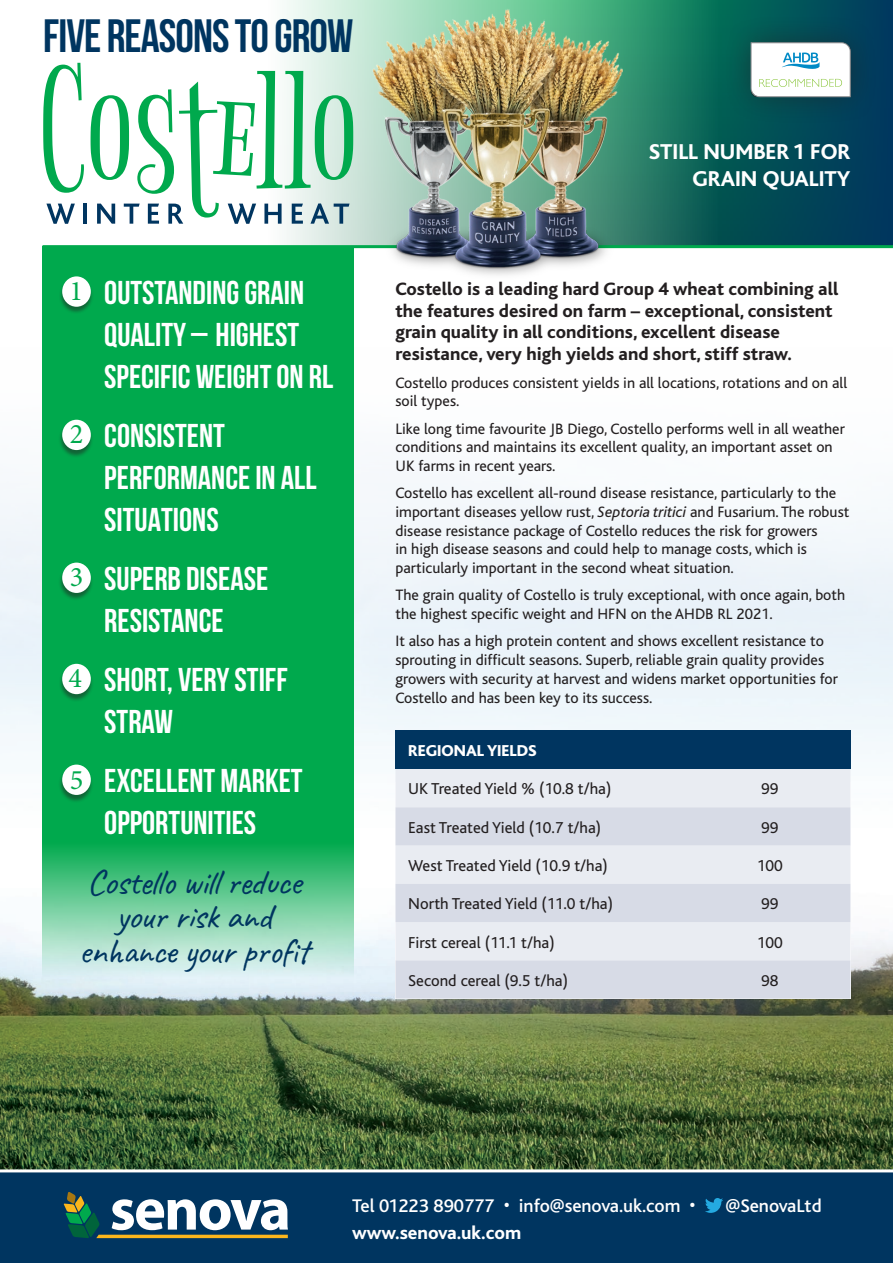
<style>
.page{position:relative;width:893px;height:1263px;background:#fff}
.page>*{position:absolute;margin:0;border:0;box-sizing:border-box;transform-origin:0 0}
.t1{font:700 46.65px "Bebas Neue";letter-spacing:-.02em;color:#003560}
.t2{font:35.7px/34.3px "Caveat";letter-spacing:-.02em;color:#003560;text-align:center;scale:1.04 1}
.t3{font:700 33px/42px "Bebas Neue";color:#fff}
.t4{font:28.35px "Minion Pro";color:#00a94d}
.t5{font:800 22.5px/27px "Bliss";color:#fff;text-align:right}
.t6{font:500 19.2px "Bliss";color:#fff}
.t7{font:800 19.2px "Bliss";letter-spacing:-.005em;color:#fff}
.t8{font:800 18.75px/21.8px "Bliss";color:#231f20}
.t9{font:16.5px "Bliss";color:#231f20}
.t10{font:800 16.5px "Bliss";color:#fff}
.t11{font:15.75px/18.8px "Bliss";color:#231f20}
.s1{font-style:italic}
</style>
<div class="page">
<img style="left:0;top:440px;width:893px;height:729px">
<div style="left:514px;top:0;width:379px;height:247px;background:#003560"></div>
<div style="left:0;top:1171px;width:893px;height:92px;background:#003560"></div>
<hr style="left:0;top:1169px;width:893px;height:3px;background:#fff">
<svg style="left:705px;top:1198px;width:18px;height:15px"></svg>
<svg style="left:64px;top:1192px;width:224px;height:46px"></svg>
<svg style="left:42px;top:0;width:825px;height:247px"></svg>
<div style="left:723px;top:15px;width:155px;height:110px;background:#231f20;opacity:.5"></div>
<svg style="left:751px;top:43px;width:99px;height:54px;background:#e9f2f2"></svg>
<svg style="left:46px;top:204px;width:29px;height:20px"></svg>
<hr style="left:83px;top:204px;width:4px;height:20px;background:#003560">
<svg style="left:43px;top:63px;width:41px;height:130px"></svg>
<svg style="left:91px;top:71px;width:262px;height:153px"></svg>
<hr style="left:43px;top:245px;width:850px;height:3px;background:#00a94d">
<svg style="left:43px;top:248px;width:311px;height:794px;background:#20af60"></svg>
<div style="left:59px;top:665px;width:36px;height:37px;background:#231f20;opacity:.5"></div>
<div style="left:62px;top:664px;width:29px;height:30px;background:#fff;border-radius:50%"></div>
<div style="left:59px;top:277px;width:35px;height:38px;background:#231f20;opacity:.5"></div>
<div style="left:62px;top:276px;width:29px;height:31px;background:#fff;border-radius:50%"></div>
<div style="left:59px;top:421px;width:35px;height:37px;background:#231f20;opacity:.5"></div>
<div style="left:62px;top:420px;width:29px;height:30px;background:#fff;border-radius:50%"></div>
<div style="left:59px;top:563px;width:35px;height:38px;background:#231f20;opacity:.5"></div>
<div style="left:62px;top:563px;width:29px;height:30px;background:#fff;border-radius:50%"></div>
<div style="left:59px;top:765px;width:35px;height:38px;background:#231f20;opacity:.5"></div>
<div style="left:62px;top:765px;width:29px;height:30px;background:#fff;border-radius:50%"></div>
<img style="left:372px;top:4px;width:250px;height:271px">
<div style="left:395px;top:731px;width:455px;height:38px;background:#003560"></div>
<div style="left:395px;top:769px;width:455px;height:38px;background:#e9ecf2"></div>
<svg style="left:395px;top:807px;width:455px;height:192px;background:#dee2eb"></svg>
<h1 class="t1" style="left:43px;top:10px;width:312px">FIVE REASONS TO GROW</h1>
<h3 class="t4" style="left:69px;top:272px;width:15px">1</h3>
<h3 class="t4" style="left:70px;top:415px;width:15px">2</h3>
<h3 class="t4" style="left:70px;top:558px;width:15px">3</h3>
<h3 class="t4" style="left:68px;top:659px;width:15px">4</h3>
<h3 class="t4" style="left:70px;top:761px;width:15px">5</h3>
<h3 class="t3" style="left:104px;top:271px;width:230px">OUTSTANDING GRAIN<br>QUALITY – HIGHEST<br>SPECIFIC WEIGHT ON RL</h3>
<h3 class="t3" style="left:104px;top:414px;width:214px">CONSISTENT<br>PERFORMANCE IN ALL<br>SITUATIONS</h3>
<h3 class="t3" style="left:104px;top:557px;width:165px">SUPERB DISEASE<br>RESISTANCE</h3>
<h3 class="t3" style="left:104px;top:658px;width:185px">SHORT, VERY STIFF<br>STRAW</h3>
<h3 class="t3" style="left:104px;top:759px;width:200px">EXCELLENT MARKET<br>OPPORTUNITIES</h3>
<h2 class="t2" style="left:79px;top:865px;width:223px">Costello will reduce your risk and enhance your profit</h2>
<h3 class="t5" style="left:649px;top:138px;width:203px">STILL NUMBER 1 FOR<br>GRAIN QUALITY</h3>
<p class="t8" style="left:395px;top:278px;width:444px">Costello is a leading hard Group 4 wheat combining all the features desired on farm – exceptional, consistent grain quality in all conditions, excellent disease resistance, very high yields and short, stiff straw.</p>
<p class="t11" style="left:395px;top:373px;width:453px">Costello produces consistent yields in all locations, rotations and on all soil types.</p>
<p class="t11" style="left:395px;top:419px;width:451px">Like long time favourite JB Diego, Costello performs well in all weather conditions and maintains its excellent quality, an important asset on<br>UK farms in recent years.</p>
<p class="t11" style="left:395px;top:484px;width:455px">Costello has excellent all-round disease resistance, particularly to the important diseases yellow rust, <span class="s1">Septoria tritici</span> and Fusarium. The robust disease resistance package of Costello reduces the risk for growers<br>in high disease seasons and could help to manage costs, which is particularly important in the second wheat situation.</p>
<p class="t11" style="left:395px;top:586px;width:451px">The grain quality of Costello is truly exceptional, with once again, both the highest specific weight and HFN on the AHDB RL 2021.</p>
<p class="t11" style="left:395px;top:632px;width:444px">It also has a high protein content and shows excellent resistance to sprouting in difficult seasons. Superb, reliable grain quality provides growers with security at harvest and widens market opportunities for Costello and has been key to its success.</p>
<p class="t10" style="left:408px;top:742px;width:130px">REGIONAL YIELDS</p>
<p class="t9" style="left:408px;top:780px;width:205px">UK Treated Yield % (10.8 t/ha)</p>
<p class="t9" style="left:761px;top:780px;width:19px">99</p>
<p class="t9" style="left:408px;top:819px;width:194px">East Treated Yield (10.7 t/ha)</p>
<p class="t9" style="left:761px;top:819px;width:19px">99</p>
<p class="t9" style="left:408px;top:857px;width:201px">West Treated Yield (10.9 t/ha)</p>
<p class="t9" style="left:757px;top:857px;width:27px">100</p>
<p class="t9" style="left:408px;top:895px;width:206px">North Treated Yield (11.0 t/ha)</p>
<p class="t9" style="left:761px;top:895px;width:19px">99</p>
<p class="t9" style="left:408px;top:933px;width:148px">First cereal (11.1 t/ha)</p>
<p class="t9" style="left:757px;top:933px;width:27px">100</p>
<p class="t9" style="left:408px;top:972px;width:161px">Second cereal (9.5 t/ha)</p>
<p class="t9" style="left:761px;top:972px;width:19px">98</p>
<p class="t6" style="left:352px;top:1196px;width:345px">Tel 01223 890777 • info@senova.uk.com •</p>
<p class="t6" style="left:725px;top:1196px;width:98px">@SenovaLtd</p>
<p class="t7" style="left:352px;top:1223px;width:171px">www.senova.uk.com</p>
</div>
